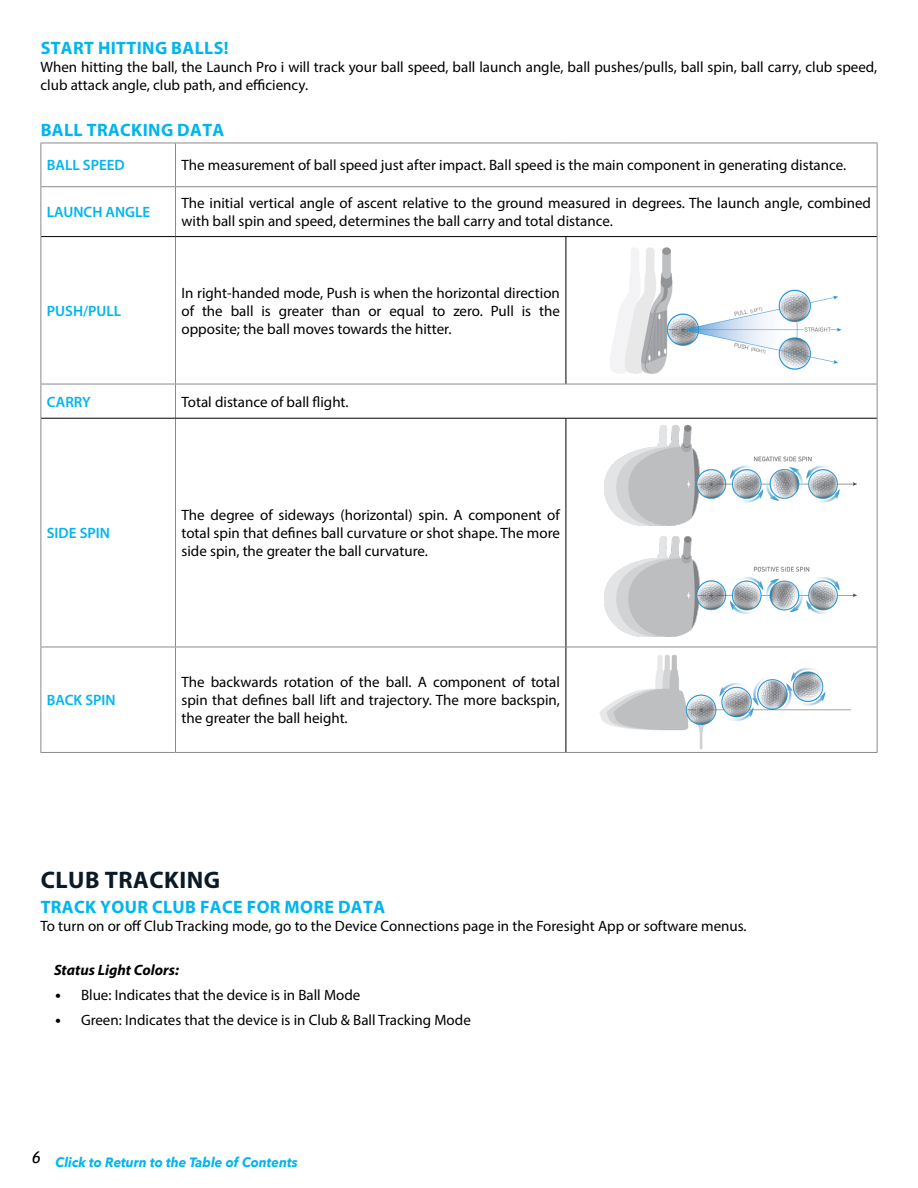
<style>
.page{position:relative;width:918px;height:1188px;background:#fff}
.page>*{position:absolute;margin:0;border:0;box-sizing:border-box;transform-origin:0 0}
.t1{font:700 24px "Myriad Pro";letter-spacing:.02em;color:#0b1a27}
.t2{font:700 18px "Myriad Pro";letter-spacing:.02em;color:#00b5ef}
.t3{font:15px/18px "Myriad Pro";color:#000;text-align:justify}
.t4{font:600 15px "Myriad Pro";color:#00b5ef}
.t5{font:italic 700 15px "Myriad Pro";color:#000}
.t6{font:italic 700 13.5px "Avenir Next";color:#00b5ef;scale:.96 1}
.s1{font-family:"Trebuchet MS"}
</style>
<div class="page">
<img style="left:600px;top:237px;width:251px;height:147px">
<img style="left:576px;top:615px;width:301px;height:137px">
<hr style="left:40px;top:143px;width:136px;height:1px;background:#878b8d">
<hr style="left:40px;top:143px;width:1px;height:43px;background:#878b8d">
<hr style="left:176px;top:143px;width:390px;height:1px;background:#878b8d">
<hr style="left:175px;top:143px;width:1px;height:43px;background:#878b8d">
<hr style="left:566px;top:143px;width:312px;height:1px;background:#878b8d">
<hr style="left:877px;top:143px;width:1px;height:43px;background:#878b8d">
<hr style="left:40px;top:186px;width:136px;height:1px;background:#878b8d">
<hr style="left:40px;top:187px;width:1px;height:50px;background:#878b8d">
<hr style="left:176px;top:186px;width:390px;height:1px;background:#878b8d">
<hr style="left:175px;top:187px;width:1px;height:49px;background:#878b8d">
<hr style="left:566px;top:186px;width:312px;height:1px;background:#878b8d">
<hr style="left:877px;top:187px;width:1px;height:50px;background:#878b8d">
<hr style="left:40px;top:237px;width:1px;height:147px;background:#878b8d">
<hr style="left:175px;top:237px;width:1px;height:147px;background:#878b8d">
<hr style="left:877px;top:237px;width:1px;height:147px;background:#878b8d">
<hr style="left:40px;top:384px;width:136px;height:1px;background:#878b8d">
<hr style="left:40px;top:384px;width:1px;height:34px;background:#878b8d">
<hr style="left:176px;top:384px;width:390px;height:1px;background:#878b8d">
<hr style="left:175px;top:384px;width:1px;height:34px;background:#878b8d">
<hr style="left:566px;top:384px;width:312px;height:1px;background:#878b8d">
<hr style="left:877px;top:384px;width:1px;height:34px;background:#878b8d">
<hr style="left:40px;top:418px;width:1px;height:229px;background:#878b8d">
<hr style="left:175px;top:418px;width:1px;height:229px;background:#878b8d">
<hr style="left:877px;top:418px;width:1px;height:229px;background:#878b8d">
<hr style="left:40px;top:647px;width:136px;height:1px;background:#878b8d">
<hr style="left:40px;top:647px;width:1px;height:105px;background:#878b8d">
<hr style="left:176px;top:647px;width:390px;height:1px;background:#878b8d">
<hr style="left:175px;top:647px;width:1px;height:105px;background:#878b8d">
<hr style="left:566px;top:647px;width:312px;height:1px;background:#878b8d">
<hr style="left:877px;top:647px;width:1px;height:105px;background:#878b8d">
<hr style="left:40px;top:752px;width:136px;height:1px;background:#878b8d">
<hr style="left:176px;top:752px;width:390px;height:1px;background:#878b8d">
<hr style="left:566px;top:752px;width:312px;height:1px;background:#878b8d">
<hr style="left:41px;top:236px;width:135px;height:1px;background:#000">
<hr style="left:176px;top:236px;width:390px;height:1px;background:#000">
<hr style="left:566px;top:236px;width:311px;height:1px;background:#000">
<hr style="left:566px;top:237px;width:1px;height:147px;background:#000">
<hr style="left:41px;top:418px;width:135px;height:1px;background:#000">
<hr style="left:176px;top:418px;width:390px;height:1px;background:#000">
<hr style="left:566px;top:418px;width:311px;height:1px;background:#000">
<hr style="left:566px;top:418px;width:1px;height:229px;background:#000">
<hr style="left:566px;top:647px;width:1px;height:105px;background:#000">
<img style="left:604px;top:424px;width:252px;height:212px">
<p class="t2" style="left:41px;top:36px;width:189px">START HITTING BALLS!</p>
<p class="t3" style="left:40px;top:58px;width:838px">When hitting the ball, the Launch Pro i will track your ball speed, ball launch angle, ball pushes/pulls, ball spin, ball carry, club speed, club attack angle, club path, and efficiency.</p>
<p class="t2" style="left:41px;top:118px;width:185px">BALL TRACKING DATA</p>
<p class="t4" style="left:47px;top:156px;width:79px">BALL SPEED</p>
<p class="t3" style="left:182px;top:156px;width:666px">The measurement of ball speed just after impact. Ball speed is the main component in generating distance.</p>
<p class="t4" style="left:47px;top:203px;width:105px">LAUNCH ANGLE</p>
<p class="t3" style="left:182px;top:194px;width:691px">The initial vertical angle of ascent relative to the ground measured in degrees. The launch angle, combined with ball spin and speed, determines the ball carry and total distance.</p>
<p class="t4" style="left:47px;top:301px;width:76px">PUSH/PULL</p>
<p class="t3" style="left:182px;top:284px;width:380px">In right-handed mode, Push is when the horizontal direction of the ball is greater than or equal to zero. Pull is the opposite; the ball moves towards the hitter.</p>
<p class="t4" style="left:47px;top:392px;width:45px">CARRY</p>
<p class="t3" style="left:182px;top:392px;width:169px">Total distance of ball flight.</p>
<p class="t4" style="left:47px;top:524px;width:65px">SIDE SPIN</p>
<p class="t4" style="left:47px;top:691px;width:70px">BACK SPIN</p>
<p class="t3" style="left:182px;top:506px;width:380px">The degree of sideways (horizontal) spin. A component of total spin that defines ball curvature or shot shape. The more side spin, the greater the ball curvature.</p>
<p class="t3" style="left:182px;top:673px;width:380px">The backwards rotation of the ball. A component of total spin that defines ball lift and trajectory. The more backspin, the greater the ball height.</p>
<h1 class="t1" style="left:41px;top:865px;width:181px">CLUB TRACKING</h1>
<p class="t2" style="left:41px;top:895px;width:346px">TRACK YOUR CLUB FACE FOR MORE DATA</p>
<p class="t3" style="left:40px;top:917px;width:708px">To turn on or off Club Tracking mode, go to the Device Connections page in the Foresight App or software menus.</p>
<p class="t5" style="left:54px;top:960px;width:126px">Status Light Colors:</p>
<p class="t3" style="left:54px;top:986px;width:308px"><span class="s1">•</span> Blue: Indicates that the device is in Ball Mode</p>
<p class="t3" style="left:54px;top:1010px;width:418px"><span class="s1">•</span> Green: Indicates that the device is in Club &amp; Ball Tracking Mode</p>
<p class="t6" style="left:32px;top:1151px;width:279px"><sup>6</sup> Click to Return to the Table of Contents</p>
</div>
